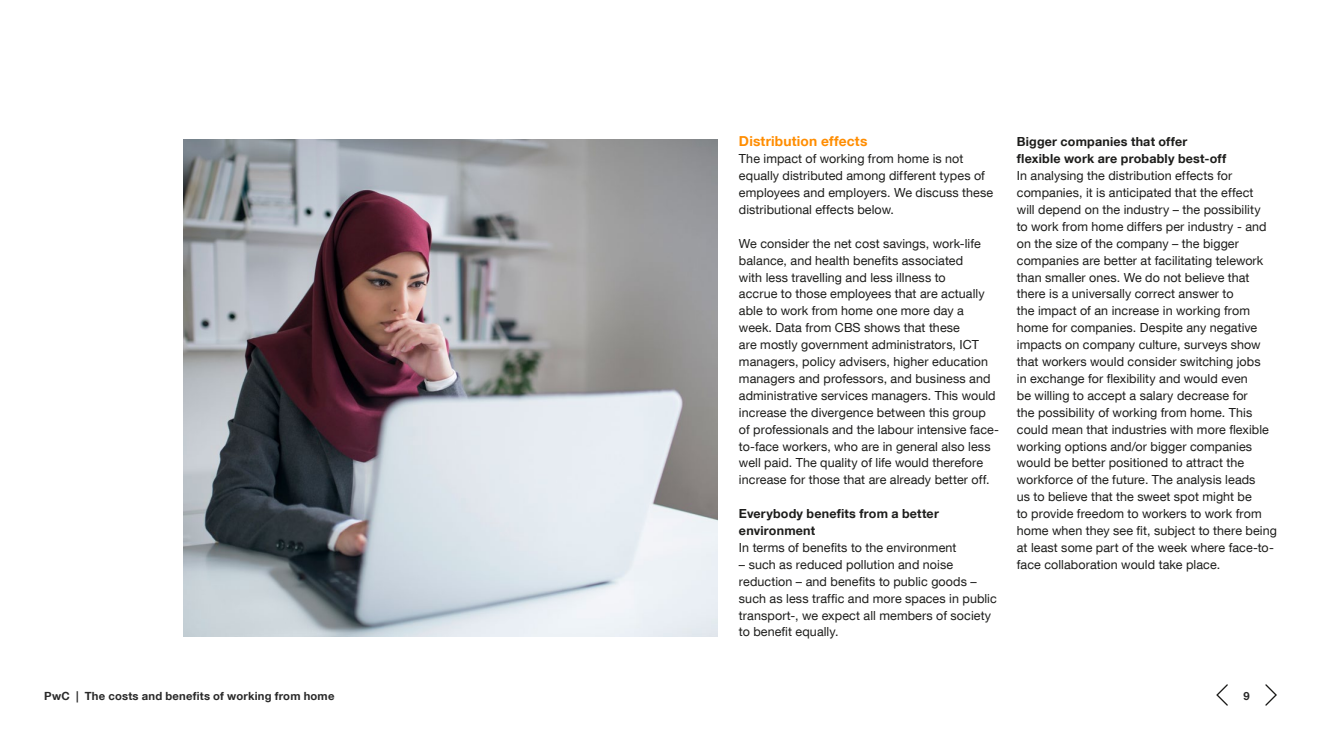
<style>
.page{position:relative;width:1322px;height:745px;background:#fff}
.page>*{position:absolute;margin:0;border:0;box-sizing:border-box;transform-origin:0 0}
.t1{font:700 13.75px "Helvetica Neue LT Com";letter-spacing:.01em;color:#ff8d00}
.t2{font:12.5px/16.9px "Helvetica Neue LT Com";letter-spacing:.005em;color:#1d1d1b}
.t3{font:700 12.5px/16.9px "Helvetica Neue LT Com";letter-spacing:.015em;color:#1d1d1b}
.t4{font:700 11.25px "Helvetica Neue LT Com";letter-spacing:.02em;color:#292929}
</style>
<div class="page">
<svg style="left:1216px;top:684px;width:12px;height:21px"></svg>
<svg style="left:1265px;top:684px;width:12px;height:21px"></svg>
<img style="left:184px;top:139px;width:533px;height:497px">
<p class="t1" style="left:739px;top:133px;width:130px">Distribution effects</p>
<p class="t2" style="left:739px;top:150px;width:256px">The impact of working from home is not equally distributed among different types of employees and employers. We discuss these distributional effects below.</p>
<p class="t2" style="left:739px;top:234px;width:262px">We consider the net cost savings, work-life balance, and health benefits associated<br>with less travelling and less illness to<br>accrue to those employees that are actually able to work from home one more day a week. Data from CBS shows that these<br>are mostly government administrators, ICT managers, policy advisers, higher education managers and professors, and business and administrative services managers. This would increase the divergence between this group of professionals and the labour intensive face&shy;to-face workers, who are in general also less well paid. The quality of life would therefore increase for those that are already better off.</p>
<p class="t3" style="left:739px;top:504px;width:201px">Everybody benefits from a better environment</p>
<p class="t2" style="left:739px;top:538px;width:219px">In terms of benefits to the environment</p>
<p class="t2" style="left:739px;top:555px;width:259px">– such as reduced pollution and noise reduction – and benefits to public goods – such as less traffic and more spaces in public transport-, we expect all members of society to benefit equally.</p>
<p class="t3" style="left:1017px;top:133px;width:211px">Bigger companies that offer flexible work are probably best-off</p>
<p class="t2" style="left:1017px;top:167px;width:262px">In analysing the distribution effects for companies, it is anticipated that the effect<br>will depend on the industry – the possibility<br>to work from home differs per industry - and on the size of the company – the bigger companies are better at facilitating telework than smaller ones. We do not believe that there is a universally correct answer to<br>the impact of an increase in working from home for companies. Despite any negative impacts on company culture, surveys show that workers would consider switching jobs<br>in exchange for flexibility and would even<br>be willing to accept a salary decrease for<br>the possibility of working from home. This could mean that industries with more flexible working options and/or bigger companies would be better positioned to attract the workforce of the future. The analysis leads<br>us to believe that the sweet spot might be<br>to provide freedom to workers to work from home when they see fit, subject to there being at least some part of the week where face-to&shy;face collaboration would take place.</p>
<p class="t4" style="left:44px;top:688px;width:292px">PwC | The costs and benefits of working from home</p>
<p class="t4" style="left:1243px;top:688px;width:8px">9</p>
</div>
